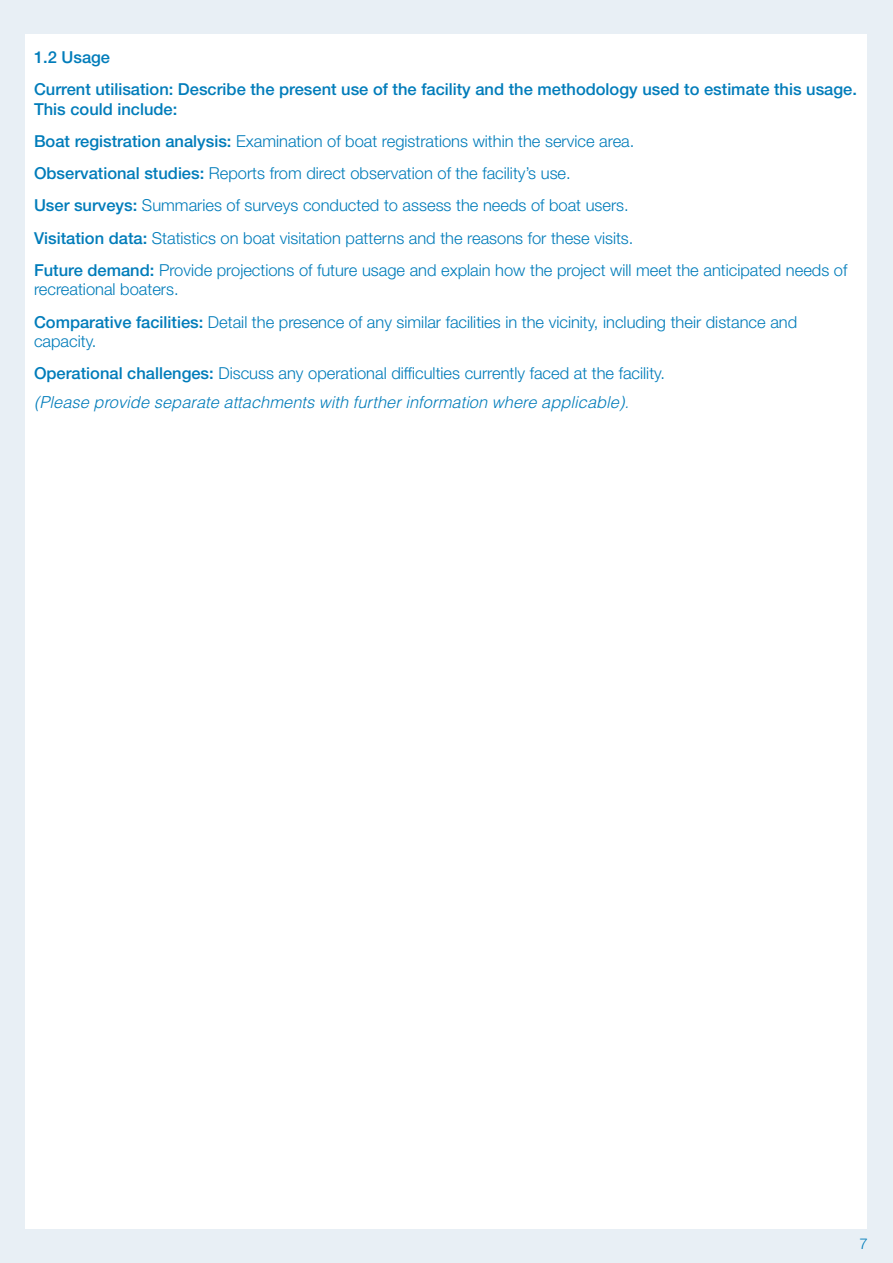
<style>
.page{position:relative;width:893px;height:1263px;background:#e8eff5}
.page>*{position:absolute;margin:0;border:0;box-sizing:border-box;transform-origin:0 0}
.t1{font:300 16.5px/19.5px "Helvetica Neue LT Std";color:#007cba}
.t2{font:500 16.5px/19.5px "Helvetica Neue LT Std";color:#007cba}
.Body{font:italic 300 16.5px "Helvetica LT Std";color:#007cba}
.t3{font:300 15px "Helvetica Neue LT Std";color:#007cba}
.s1{font-weight:500}
</style>
<div class="page">
<div style="left:26px;top:34px;width:841px;height:1195px;background:#fff"></div>
<h3 class="t2" style="left:34px;top:47px;width:78px">1.2 Usage</h3>
<h3 class="t2" style="left:34px;top:79px;width:824px">Current utilisation: Describe the present use of the facility and the methodology used to estimate this usage.<br>This could include:</h3>
<h3 class="t1" style="left:34px;top:131px;width:602px"><span class="s1">Boat registration analysis:</span> Examination of boat registrations within the service area.</h3>
<h3 class="t1" style="left:34px;top:163px;width:538px"><span class="s1">Observational studies:</span> Reports from direct observation of the facility’s use.</h3>
<h3 class="t1" style="left:34px;top:195px;width:596px"><span class="s1">User surveys:</span> Summaries of surveys conducted to assess the needs of boat users.</h3>
<h3 class="t1" style="left:34px;top:228px;width:601px"><span class="s1">Visitation data:</span> Statistics on boat visitation patterns and the reasons for these visits.</h3>
<h3 class="t1" style="left:34px;top:260px;width:815px"><span class="s1">Future demand:</span> Provide projections of future usage and explain how the project will meet the anticipated needs of recreational boaters.</h3>
<h3 class="t1" style="left:34px;top:312px;width:765px"><span class="s1">Comparative facilities:</span> Detail the presence of any similar facilities in the vicinity, including their distance and capacity.</h3>
<h3 class="t1" style="left:34px;top:363px;width:632px"><span class="s1">Operational challenges:</span> Discuss any operational difficulties currently faced at the facility.</h3>
<p class="Body" style="left:34px;top:392px;width:597px">(Please provide separate attachments with further information where applicable).</p>
<p class="t3" style="left:859px;top:1235px;width:10px">7</p>
</div>
